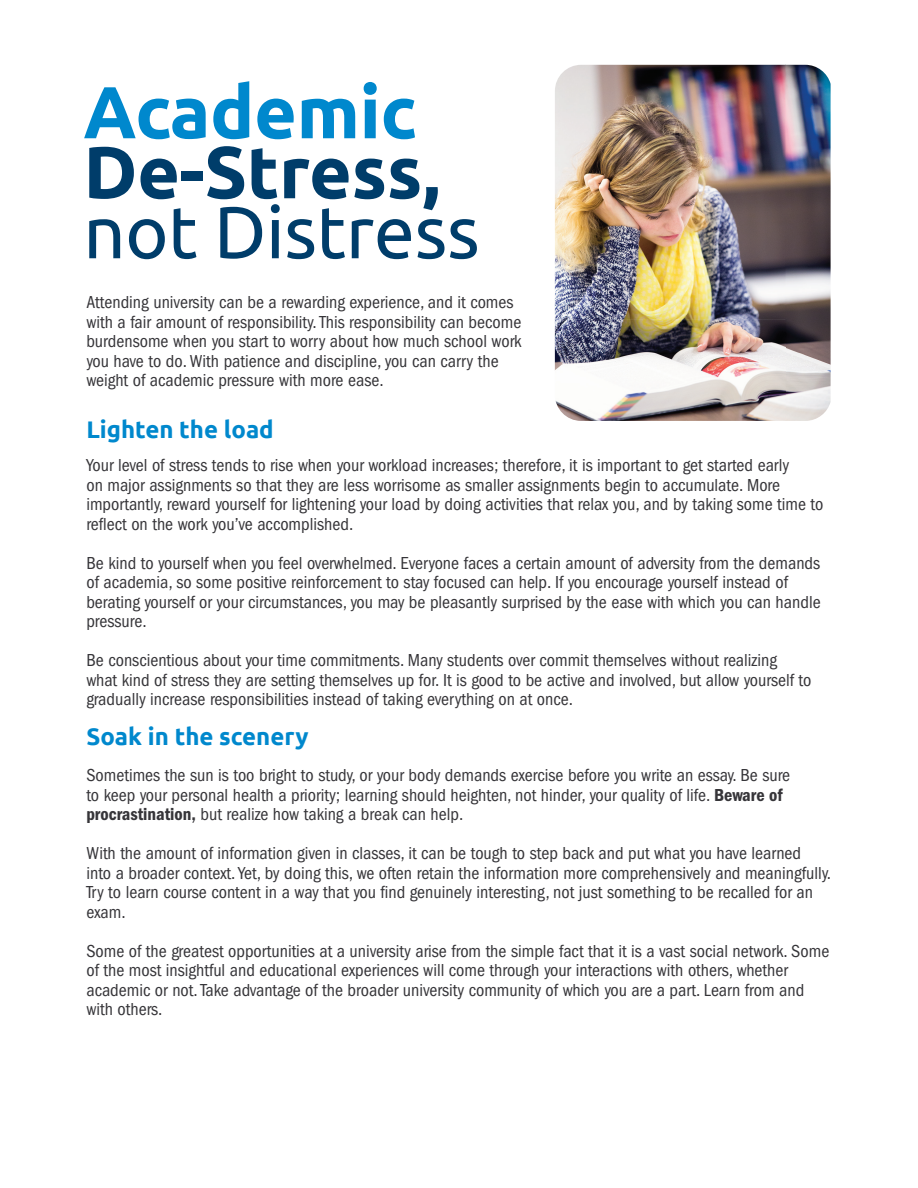
<style>
.page{position:relative;width:918px;height:1188px;background:#fff}
.page>*{position:absolute;margin:0;border:0;box-sizing:border-box;transform-origin:0 0}
.t1{font:73.5px "Ubuntu";letter-spacing:-.005em;color:#003d6a}
.t2{font:700 73.5px "Ubuntu";letter-spacing:-.005em;color:#003d6a}
.t3{font:700 73.5px "Ubuntu";letter-spacing:-.005em;color:#0088cd}
.t4{font:700 24px "Ubuntu";color:#0088cd}
.t5{font:condensed 18px/19.5px "ITC Franklin Gothic Std";color:#363539}
.s1{font-family:"ITC Franklin Gothic Std Dm Cd";font-stretch:normal}
</style>
<div class="page">
<img style="left:555px;top:65px;width:276px;height:356px">
<h1 class="t3" style="left:83px;top:68px;width:335px">Academic</h1>
<h1 class="t2" style="left:83px;top:128px;width:358px">De-Stress,</h1>
<h1 class="t1" style="left:83px;top:188px;width:398px">not Distress</h1>
<p class="t5" style="left:86px;top:293px;width:437px">Attending university can be a rewarding experience, and it comes with a fair amount of responsibility. This responsibility can become burdensome when you start to worry about how much school work you have to do. With patience and discipline, you can carry the weight of academic pressure with more ease.</p>
<h2 class="t4" style="left:86px;top:415px;width:189px">Lighten the load</h2>
<p class="t5" style="left:86px;top:456px;width:739px">Your level of stress tends to rise when your workload increases; therefore, it is important to get started early<br>on major assignments so that they are less worrisome as smaller assignments begin to accumulate. More importantly, reward yourself for lightening your load by doing activities that relax you, and by taking some time to reflect on the work you’ve accomplished.</p>
<p class="t5" style="left:86px;top:553px;width:736px">Be kind to yourself when you feel overwhelmed. Everyone faces a certain amount of adversity from the demands of academia, so some positive reinforcement to stay focused can help. If you encourage yourself instead of berating yourself or your circumstances, you may be pleasantly surprised by the ease with which you can handle pressure.</p>
<p class="t5" style="left:86px;top:651px;width:727px">Be conscientious about your time commitments. Many students over commit themselves without realizing what kind of stress they are setting themselves up for. It is good to be active and involved, but allow yourself to gradually increase responsibilities instead of taking everything on at once.</p>
<h2 class="t4" style="left:86px;top:722px;width:224px">Soak in the scenery</h2>
<p class="t5" style="left:86px;top:766px;width:705px">Sometimes the sun is too bright to study, or your body demands exercise before you write an essay. Be sure to keep your personal health a priority; learning should heighten, not hinder, your quality of life. <span class="s1">Beware of procrastination,</span> but realize how taking a break can help.</p>
<p class="t5" style="left:86px;top:844px;width:746px">With the amount of information given in classes, it can be tough to step back and put what you have learned<br>into a broader context. Yet, by doing this, we often retain the information more comprehensively and meaningfully.<br>Try to learn course content in a way that you find genuinely interesting, not just something to be recalled for an exam.</p>
<p class="t5" style="left:86px;top:941px;width:744px">Some of the greatest opportunities at a university arise from the simple fact that it is a vast social network. Some of the most insightful and educational experiences will come through your interactions with others, whether academic or not. Take advantage of the broader university community of which you are a part. Learn from and with others.</p>
</div>
